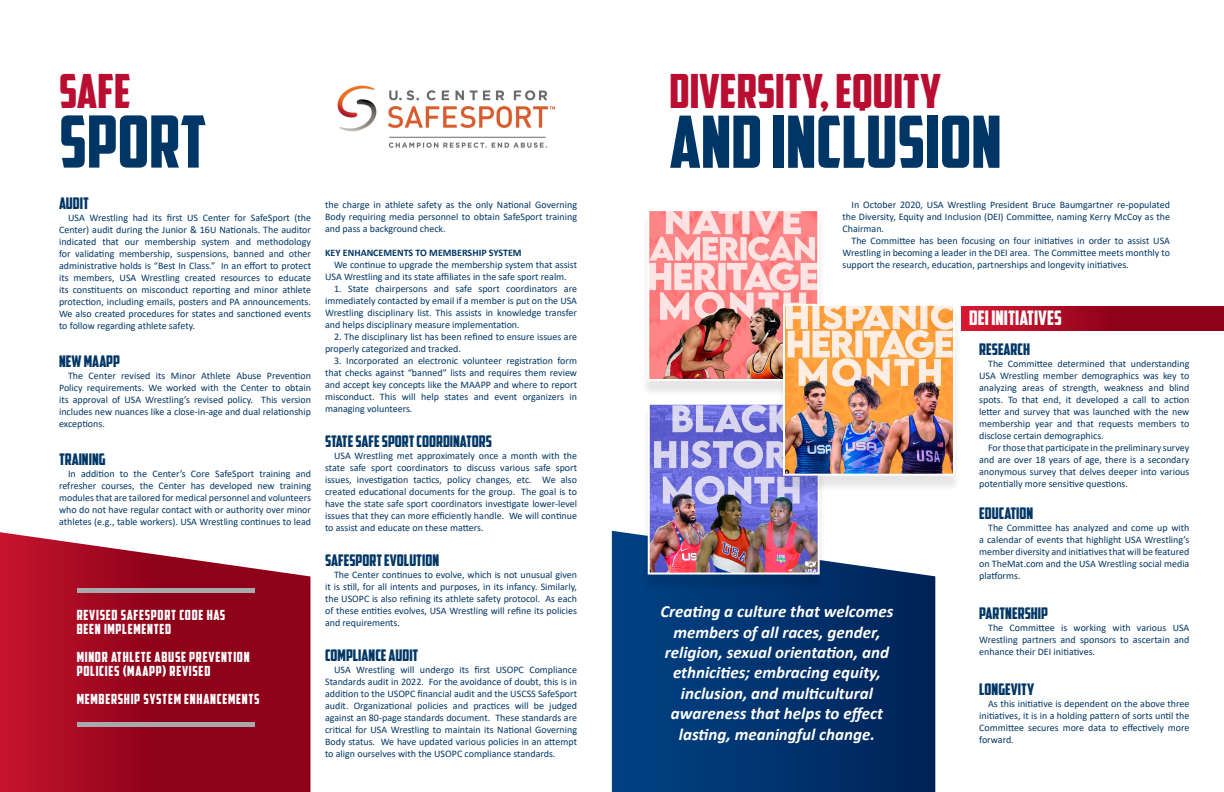
<style>
.page{position:relative;width:1224px;height:792px;background:#fff}
.page>*{position:absolute;margin:0;border:0;box-sizing:border-box;transform-origin:0 0}
.t1{font:72px "American Captain";color:#003665}
.t2{font:47px "American Captain";color:#b90e31}
.t3{font:20px "American Captain";color:#fff}
.t4{font:italic 700 17px/20.4px "Calibri";color:#fff;text-align:center}
.t5{font:16px "American Captain";color:#003665}
.t6{font:14px/14px "American Captain";letter-spacing:.05em;color:#fff}
.t7{font:10px/12px "Calibri";color:#003665;text-align:justify}
.t8{font:700 10px "Calibri";color:#003665}
</style>
<div class="page">
<svg style="left:612px;top:531px;width:323px;height:261px;background:#0e3e76"></svg>
<svg style="left:0;top:532px;width:310px;height:260px;background:#a61c32"></svg>
<div style="left:642px;top:214px;width:183px;height:183px;background:#000;opacity:.1"></div>
<img style="left:650px;top:212px;width:166px;height:166px">
<div style="left:647px;top:209px;width:172px;height:172px;border:2px solid #fff"></div>
<hr style="left:78px;top:589px;width:177px;height:4px;background:#a7a9ac">
<img style="left:337px;top:85px;width:218px;height:63px">
<div style="left:78px;top:722px;width:177px;height:5px;background:#a7a9ac"></div>
<div style="left:642px;top:407px;width:183px;height:184px;background:#000;opacity:.1"></div>
<img style="left:651px;top:406px;width:166px;height:166px">
<div style="left:648px;top:403px;width:172px;height:172px;border:2px solid #fff"></div>
<div style="left:777px;top:309px;width:184px;height:183px;background:#000;opacity:.1"></div>
<img style="left:786px;top:307px;width:166px;height:166px">
<div style="left:783px;top:304px;width:172px;height:172px;border:2px solid #fff"></div>
<svg style="left:962px;top:306px;width:262px;height:25px;background:#a40820"></svg>
<h2 class="t2" style="left:59px;top:62px;width:73px">SAFE</h2>
<h1 class="t1" style="left:59px;top:98px;width:149px">SPORT</h1>
<h3 class="t5" style="left:59px;top:194px;width:31px">AUDIT</h3>
<p class="t7" style="left:59px;top:212px;width:254px;text-indent:9px">USA Wrestling had its first US Center for SafeSport (the Center) audit during the Junior &amp; 16U Nationals. The auditor indicated that our membership system and methodology for validating membership, suspensions, banned and other administrative holds is “Best In Class.” In an effort to protect its members, USA Wrestling created resources to educate its constituents on misconduct reporting and minor athlete protection, including emails, posters and PA announcements.<br>We also created procedures for states and sanctioned events to follow regarding athlete safety.</p>
<h3 class="t5" style="left:59px;top:352px;width:62px">NEW MAAPP</h3>
<p class="t7" style="left:59px;top:370px;width:253px;text-indent:9px">The Center revised its Minor Athlete Abuse Prevention Policy requirements. We worked with the Center to obtain its approval of USA Wrestling’s revised policy. This version includes new nuances like a close-in-age and dual relationship exceptions.</p>
<h3 class="t5" style="left:59px;top:450px;width:48px">TRAINING</h3>
<p class="t7" style="left:59px;top:468px;width:253px;text-indent:9px">In addition to the Center’s Core SafeSport training and refresher courses, the Center has developed new training modules that are tailored for medical personnel and volunteers who do not have regular contact with or authority over minor athletes (e.g., table workers). USA Wrestling continues to lead</p>
<h3 class="t6" style="left:77px;top:608px;width:150px">REVISED SAFESPORT CODE HAS<br>BEEN IMPLEMENTED</h3>
<h3 class="t6" style="left:77px;top:650px;width:174px">MINOR ATHLETE ABUSE PREVENTION<br>POLICIES (MAAPP) REVISED</h3>
<h3 class="t6" style="left:77px;top:692px;width:184px">MEMBERSHIP SYSTEM ENHANCEMENTS</h3>
<p class="t7" style="left:325px;top:199px;width:253px">the charge in athlete safety as the only National Governing Body requiring media personnel to obtain SafeSport training and pass a background check.</p>
<p class="t8" style="left:325px;top:246px;width:198px">KEY ENHANCEMENTS TO MEMBERSHIP SYSTEM</p>
<p class="t7" style="left:325px;top:259px;width:253px;text-indent:9px">We continue to upgrade the membership system that assist<br>USA Wrestling and its state affiliates in the safe sport realm.</p>
<p class="t7" style="left:325px;top:283px;width:254px;text-indent:9px">1. State chairpersons and safe sport coordinators are immediately contacted by email if a member is put on the USA Wrestling disciplinary list. This assists in knowledge transfer and helps disciplinary measure implementation.</p>
<p class="t7" style="left:325px;top:331px;width:253px;text-indent:9px">2. The disciplinary list has been refined to ensure issues are properly categorized and tracked.</p>
<p class="t7" style="left:325px;top:355px;width:254px;text-indent:9px">3. Incorporated an electronic volunteer registration form that checks against “banned” lists and requires them review and accept key concepts like the MAAPP and where to report misconduct. This will help states and event organizers in managing volunteers.</p>
<h3 class="t5" style="left:325px;top:432px;width:168px">STATE SAFE SPORT COORDINATORS</h3>
<p class="t7" style="left:325px;top:450px;width:254px;text-indent:9px">USA Wrestling met approximately once a month with the state safe sport coordinators to discuss various safe sport issues, investigation tactics, policy changes, etc. We also created educational documents for the group. The goal is to have the state safe sport coordinators investigate lower-level issues that they can more efficiently handle. We will continue to assist and educate on these matters.</p>
<h3 class="t5" style="left:325px;top:551px;width:116px">SAFESPORT EVOLUTION</h3>
<p class="t7" style="left:325px;top:569px;width:254px;text-indent:9px">The Center continues to evolve, which is not unusual given it is still, for all intents and purposes, in its infancy. Similarly, the USOPC is also refining its athlete safety protocol. As each of these entities evolves, USA Wrestling will refine its policies and requirements.</p>
<h3 class="t5" style="left:325px;top:646px;width:95px">COMPLIANCE AUDIT</h3>
<p class="t7" style="left:325px;top:664px;width:254px;text-indent:9px">USA Wrestling will undergo its first USOPC Compliance Standards audit in 2022. For the avoidance of doubt, this is in addition to the USOPC financial audit and the USCSS SafeSport audit. Organizational policies and practices will be judged against an 80-page standards document. These standards are critical for USA Wrestling to maintain its National Governing Body status. We have updated various policies in an attempt to align ourselves with the USOPC compliance standards.</p>
<h2 class="t2" style="left:669px;top:63px;width:273px">DIVERSITY, EQUITY</h2>
<h1 class="t1" style="left:669px;top:99px;width:334px">AND INCLUSION</h1>
<p class="t7" style="left:842px;top:199px;width:329px;text-indent:9px">In October 2020, USA Wrestling President Bruce Baumgartner re-populated the Diversity, Equity and Inclusion (DEI) Committee, naming Kerry McCoy as the Chairman.</p>
<p class="t7" style="left:842px;top:235px;width:329px;text-indent:9px">The Committee has been focusing on four initiatives in order to assist USA Wrestling in becoming a leader in the DEI area. The Committee meets monthly to support the research, education, partnerships and longevity initiatives.</p>
<h3 class="t4" style="left:660px;top:601px;width:235px">Creating a culture that welcomes members of all races, gender, religion, sexual orientation, and ethnicities; embracing equity, inclusion, and multicultural awareness that helps to effect lasting, meaningful change.</h3>
<h3 class="t3" style="left:969px;top:306px;width:94px">DEI INITIATIVES</h3>
<h3 class="t5" style="left:979px;top:340px;width:52px">RESEARCH</h3>
<p class="t7" style="left:979px;top:357px;width:212px;text-indent:9px">The Committee determined that understanding USA Wrestling member demographics was key to analyzing areas of strength, weakness and blind spots. To that end, it developed a call to action letter and survey that was launched with the new membership year and that requests members to disclose certain demographics.</p>
<p class="t7" style="left:979px;top:441px;width:212px;text-indent:9px">For those that participate in the preliminary survey and are over 18 years of age, there is a secondary anonymous survey that delves deeper into various potentially more sensitive questions.</p>
<h3 class="t5" style="left:979px;top:504px;width:55px">EDUCATION</h3>
<p class="t7" style="left:979px;top:521px;width:212px;text-indent:9px">The Committee has analyzed and come up with a calendar of events that highlight USA Wrestling’s member diversity and initiatives that will be featured on TheMat.com and the USA Wrestling social media platforms.</p>
<h3 class="t5" style="left:979px;top:604px;width:70px">PARTNERSHIP</h3>
<p class="t7" style="left:979px;top:621px;width:212px;text-indent:9px">The Committee is working with various USA Wrestling partners and sponsors to ascertain and enhance their DEI initiatives.</p>
<h3 class="t5" style="left:979px;top:680px;width:57px">LONGEVITY</h3>
<p class="t7" style="left:979px;top:697px;width:212px;text-indent:9px">As this initiative is dependent on the above three initiatives, it is in a holding pattern of sorts until the Committee secures more data to effectively more forward.</p>
</div>
